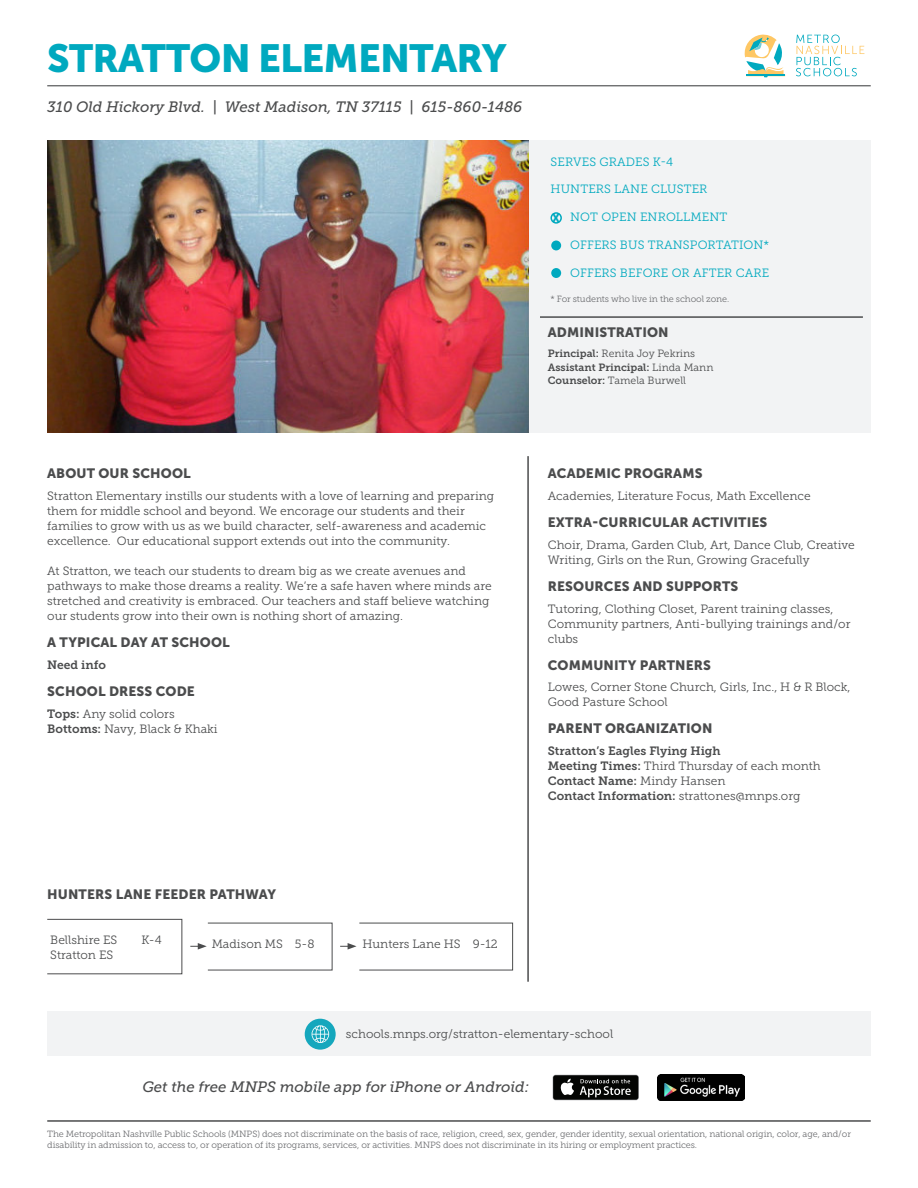
<style>
.page{position:relative;width:918px;height:1188px;background:#fff}
.page>*{position:absolute;margin:0;border:0;box-sizing:border-box;transform-origin:0 0}
.School_Name_1{font:39px "Museo Sans 900";letter-spacing:-.02em;color:#00a9bf}
.Address{font:italic 15px "Museo Slab 500";color:#4b4c4d}
.Small_Headers{font:13.5px "Museo Sans 900";letter-spacing:.01em;color:#4b4c4d}
.Body_8{font:12px/15px "Museo Slab 300";color:#4b4c4d}
.At_a_glance{font:12px "Museo Slab 300";letter-spacing:.01em;color:#00a9bf}
.Body_8-2{font:12px "Museo Slab 700";color:#4b4c4d}
.Headers{font:11.55px "Museo Sans 900";color:#00a9bf}
.Body_7{font:10.5px "Museo Slab 300";color:#4b4c4d}
.Body_7-2{font:10.5px "Museo Slab 700";color:#4b4c4d}
.Fine_print{font:9px/10.8px "Museo Slab 300";letter-spacing:-.01em;color:#6c6d70}
.s1{font-family:"Museo Slab 700"}
.s2{font-family:"Museo Slab 300"}
</style>
<div class="page">
<div style="left:47px;top:140px;width:823px;height:293px;background:#f2f3f4"></div>
<img style="left:47px;top:140px;width:482px;height:293px">
<div style="left:553px;top:1075px;width:85px;height:25px;background:#040503;border-radius:2px"></div>
<svg style="left:560px;top:1079px;width:14px;height:16px"></svg>
<svg style="left:580px;top:1079px;width:51px;height:18px"></svg>
<img style="left:658px;top:1075px;width:86px;height:25px">
<hr style="left:47px;top:85px;width:824px;height:1px;background:#4b4c4d">
<svg style="left:796px;top:35px;width:68px;height:41px"></svg>
<svg style="left:745px;top:35px;width:40px;height:42px"></svg>
<div style="left:47px;top:1011px;width:824px;height:45px;background:#f2f3f4"></div>
<hr style="left:47px;top:1120px;width:824px;height:2px;background:#4b4c4d">
<div style="left:305px;top:1019px;width:31px;height:31px;background:#15a7bd;border-radius:50%"></div>
<svg style="left:312px;top:1025px;width:17px;height:18px"></svg>
<hr style="left:540px;top:316px;width:323px;height:2px;background:#4b4c4d">
<hr style="left:527px;top:456px;width:2px;height:526px;background:#4b4c4d">
<div style="left:550px;top:212px;width:12px;height:12px;border:2px solid #00a9bf;border-radius:50%"></div>
<div style="left:551px;top:241px;width:10px;height:9px;background:#00a9bf;border-radius:50%"></div>
<div style="left:47px;top:919px;width:135px;height:55px;border:1px solid #4b4c4d"></div>
<svg style="left:190px;top:943px;width:17px;height:7px"></svg>
<svg style="left:340px;top:943px;width:17px;height:7px"></svg>
<div style="left:551px;top:268px;width:10px;height:10px;background:#00a9bf;border-radius:50%"></div>
<p class="School_Name_1" style="left:47px;top:36px;width:461px">STRATTON ELEMENTARY</p>
<p class="Address" style="left:47px;top:99px;width:477px">310 Old Hickory Blvd. | West Madison, TN 37115 | 615-860-1486</p>
<p class="At_a_glance" style="left:550px;top:155px;width:124px">SERVES GRADES K-4</p>
<p class="At_a_glance" style="left:550px;top:183px;width:159px">HUNTERS LANE CLUSTER</p>
<p class="Headers" style="left:552px;top:212px;width:9px">X</p>
<p class="At_a_glance" style="left:570px;top:211px;width:159px">NOT OPEN ENROLLMENT</p>
<p class="At_a_glance" style="left:570px;top:239px;width:201px">OFFERS BUS TRANSPORTATION*</p>
<p class="At_a_glance" style="left:570px;top:266px;width:201px">OFFERS BEFORE OR AFTER CARE</p>
<p class="Fine_print" style="left:550px;top:294px;width:180px">* For students who live in the school zone.</p>
<p class="Small_Headers" style="left:548px;top:324px;width:122px">ADMINISTRATION</p>
<p class="Body_7" style="left:548px;top:348px;width:149px"><span class="s1">Principal:</span> Renita Joy Pekrins</p>
<p class="Body_7-2" style="left:548px;top:361px;width:167px">Assistant Principal: <span class="s2">Linda Mann</span></p>
<p class="Body_7" style="left:548px;top:375px;width:140px"><span class="s1">Counselor:</span> Tamela Burwell</p>
<p class="Small_Headers" style="left:47px;top:466px;width:145px">ABOUT OUR SCHOOL</p>
<p class="Body_8" style="left:47px;top:488px;width:448px">Stratton Elementary instills our students with a love of learning and preparing them for middle school and beyond. We encorage our students and their families to grow with us as we build character, self-awareness and academic excellence. Our educational support extends out into the community.</p>
<p class="Body_8" style="left:47px;top:563px;width:446px">At Stratton, we teach our students to dream big as we create avenues and pathways to make those dreams a reality. We’re a safe haven where minds are stretched and creativity is embraced. Our teachers and staff believe watching our students grow into their own is nothing short of amazing.</p>
<p class="Small_Headers" style="left:47px;top:635px;width:184px">A TYPICAL DAY AT SCHOOL</p>
<p class="Body_8-2" style="left:47px;top:658px;width:60px">Need info</p>
<p class="Small_Headers" style="left:47px;top:683px;width:149px">SCHOOL DRESS CODE</p>
<p class="Body_8" style="left:47px;top:706px;width:129px"><span class="s1">Tops:</span> Any solid colors</p>
<p class="Body_8" style="left:47px;top:721px;width:172px"><span class="s1">Bottoms:</span> Navy, Black &amp; Khaki</p>
<p class="Small_Headers" style="left:548px;top:466px;width:156px">ACADEMIC PROGRAMS</p>
<p class="Body_8" style="left:548px;top:488px;width:264px">Academies, Literature Focus, Math Excellence</p>
<p class="Small_Headers" style="left:548px;top:515px;width:221px">EXTRA-CURRICULAR ACTIVITIES</p>
<p class="Body_8" style="left:548px;top:537px;width:308px">Choir, Drama, Garden Club, Art, Dance Club, Creative<br>Writing, Girls on the Run, Growing Gracefully</p>
<p class="Small_Headers" style="left:548px;top:578px;width:192px">RESOURCES AND SUPPORTS</p>
<p class="Body_8" style="left:548px;top:601px;width:304px">Tutoring, Clothing Closet, Parent training classes,<br>Community partners, Anti-bullying trainings and/or clubs</p>
<p class="Small_Headers" style="left:548px;top:657px;width:165px">COMMUNITY PARTNERS</p>
<p class="Body_8" style="left:548px;top:680px;width:304px">Lowes, Corner Stone Church, Girls, Inc., H &amp; R Block,<br>Good Pasture School</p>
<p class="Small_Headers" style="left:548px;top:721px;width:166px">PARENT ORGANIZATION</p>
<p class="Body_8-2" style="left:548px;top:744px;width:174px">Stratton’s Eagles Flying High</p>
<p class="Body_8" style="left:548px;top:758px;width:275px"><span class="s1">Meeting Times:</span> Third Thursday of each month</p>
<p class="Body_8-2" style="left:548px;top:774px;width:179px">Contact Name: <span class="s2">Mindy Hansen</span></p>
<p class="Body_8-2" style="left:548px;top:789px;width:254px">Contact Information: <span class="s2">strattones@mnps.org</span></p>
<p class="Small_Headers" style="left:47px;top:886px;width:230px">HUNTERS LANE FEEDER PATHWAY</p>
<p class="Body_8" style="left:50px;top:932px;width:69px">Bellshire ES</p>
<p class="Body_8" style="left:141px;top:932px;width:22px">K-4</p>
<p class="Body_8" style="left:50px;top:947px;width:64px">Stratton ES</p>
<p class="Body_8" style="left:212px;top:937px;width:104px">Madison MS 5-8</p>
<p class="Body_8" style="left:363px;top:937px;width:137px">Hunters Lane HS 9-12</p>
<p class="Body_8" style="left:346px;top:1027px;width:269px">schools.mnps.org/stratton-elementary-school</p>
<p class="Address" style="left:142px;top:1078px;width:388px">Get the free MNPS mobile app for iPhone or Android:</p>
<p class="Fine_print" style="left:47px;top:1128px;width:805px">The Metropolitan Nashville Public Schools (MNPS) does not discriminate on the basis of race, religion, creed, sex, gender, gender identity, sexual orientation, national origin, color, age, and/or disability in admission to, access to, or operation of its programs, services, or activities. MNPS does not discriminate in its hiring or employment practices.</p>
</div>
